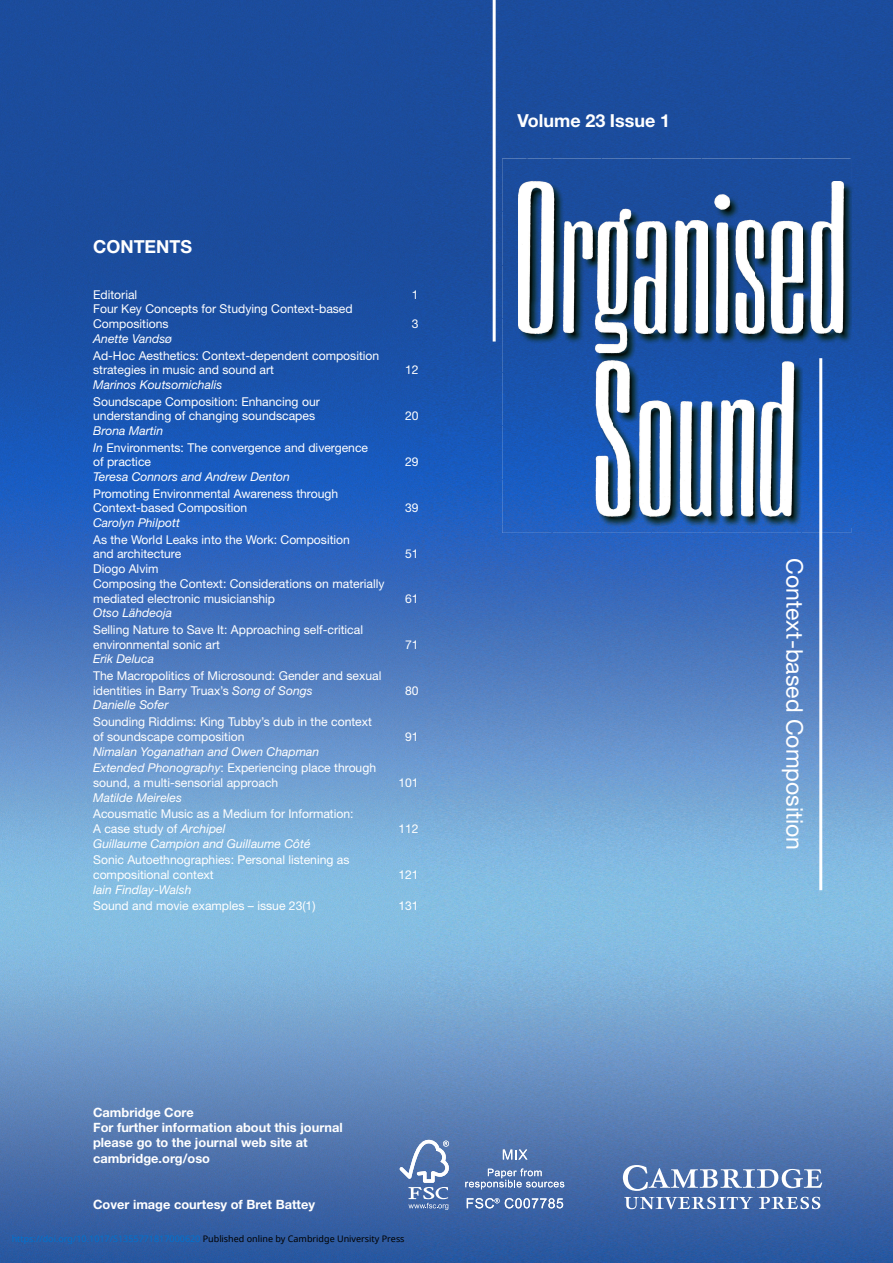
<style>
.page{position:relative;width:893px;height:1263px;background:#fff}
.page>*{position:absolute;margin:0;border:0;box-sizing:border-box;transform-origin:0 0}
.t1{font:23.1px "Helvetica Neue";color:#fff}
.t2{font:700 18px "Helvetica Neue";color:#fff}
.t3{font:700 12.75px/15.5px "Helvetica Neue";color:#fff}
.t4{font:12.15px/14.7px "Helvetica Neue";color:#fff}
.t5{font:italic 12.15px/16.5px "Helvetica Neue";color:#fff}
.t6{font:9px "Noto Sans";color:#0172cf}
.s1{font-style:italic}
.s2{font-style:normal}
.s3{color:#000}
</style>
<div class="page">
<img style="left:95px;top:739px;width:798px;height:524px">
<img style="left:0;top:0;width:95px;height:1263px">
<img style="left:149px;top:524px;width:744px;height:215px">
<img style="left:94px;top:0;width:55px;height:739px">
<img style="left:851px;top:0;width:42px;height:524px">
<img style="left:148px;top:0;width:378px;height:524px">
<div style="left:526px;top:0;width:325px;height:158px;background:#1b4c9c"></div>
<svg style="left:623px;top:1165px;width:199px;height:26px"></svg>
<svg style="left:624px;top:1197px;width:129px;height:12px"></svg>
<svg style="left:759px;top:1197px;width:61px;height:12px"></svg>
<hr style="left:493px;top:0;width:3px;height:342px;background:#fff">
<img style="left:518px;top:181px;width:335px;height:346px">
<img style="left:502px;top:158px;width:50px;height:54px">
<div style="left:552px;top:158px;width:299px;height:23px;background:#1b4c9d"></div>
<img style="left:502px;top:212px;width:16px;height:267px">
<img style="left:502px;top:479px;width:50px;height:54px">
<img style="left:552px;top:527px;width:299px;height:6px">
<hr style="left:819px;top:358px;width:3px;height:532px;background:#fff">
<svg style="left:399px;top:1140px;width:50px;height:70px"></svg>
<svg style="left:503px;top:1149px;width:24px;height:10px"></svg>
<svg style="left:465px;top:1168px;width:99px;height:21px;background:#6c89b9"></svg>
<svg style="left:467px;top:1198px;width:96px;height:10px"></svg>
<h2 class="t2" style="left:93px;top:240px;width:101px">CONTENTS</h2>
<p class="t4" style="left:93px;top:288px;width:46px">Editorial</p>
<p class="t4" style="left:412px;top:288px;width:8px">1</p>
<p class="t4" style="left:93px;top:303px;width:261px">Four Key Concepts for Studying Context-based<br>Compositions</p>
<p class="t4" style="left:412px;top:318px;width:8px">3</p>
<p class="t5" style="left:93px;top:332px;width:81px">Anette Vandsø</p>
<p class="t4" style="left:93px;top:349px;width:288px">Ad-Hoc Aesthetics: Context-dependent composition strategies in music and sound art</p>
<p class="t5" style="left:93px;top:378px;width:131px">Marinos Koutsomichalis</p>
<p class="t4" style="left:93px;top:395px;width:228px">Soundscape Composition: Enhancing our understanding of changing soundscapes</p>
<p class="t4" style="left:405px;top:364px;width:15px">12</p>
<p class="t4" style="left:405px;top:410px;width:15px">20</p>
<p class="t4" style="left:93px;top:424px;width:276px;line-height:16.5px"><span class="s1">Brona Martin<br>In</span> Environments: The convergence and divergence</p>
<p class="t4" style="left:93px;top:456px;width:59px">of practice</p>
<p class="t4" style="left:405px;top:456px;width:15px">29</p>
<p class="t5" style="left:93px;top:470px;width:198px">Teresa Connors and Andrew Denton</p>
<p class="t4" style="left:93px;top:487px;width:247px">Promoting Environmental Awareness through<br>Context-based Composition</p>
<p class="t4" style="left:405px;top:502px;width:15px">39</p>
<p class="t5" style="left:93px;top:516px;width:88px">Carolyn Philpott</p>
<p class="t4" style="left:93px;top:533px;width:258px">As the World Leaks into the Work: Composition and architecture</p>
<p class="t4" style="left:93px;top:563px;width:293px">Diogo Alvim<br>Composing the Context: Considerations on materially mediated electronic musicianship</p>
<p class="t5" style="left:93px;top:606px;width:80px">Otso Lähdeoja</p>
<p class="t4" style="left:93px;top:623px;width:271px">Selling Nature to Save It: Approaching self-critical environmental sonic art</p>
<p class="t5" style="left:93px;top:652px;width:62px">Erik Deluca</p>
<p class="t4" style="left:93px;top:669px;width:290px">The Macropolitics of Microsound: Gender and sexual identities in Barry Truax’s <span class="s1">Song of Songs</span></p>
<p class="t5" style="left:93px;top:698px;width:77px">Danielle Sofer</p>
<p class="t4" style="left:93px;top:715px;width:280px">Sounding Riddims: King Tubby’s dub in the context of soundscape composition</p>
<p class="t4" style="left:405px;top:548px;width:15px">51</p>
<p class="t4" style="left:405px;top:592px;width:15px">61</p>
<p class="t4" style="left:405px;top:638px;width:15px">71</p>
<p class="t4" style="left:405px;top:684px;width:15px">80</p>
<p class="t4" style="left:405px;top:730px;width:15px">91</p>
<p class="t5" style="left:93px;top:744px;width:285px">Nimalan Yoganathan and Owen Chapman<br>Extended Phonography<span class="s2">: Experiencing place through</span></p>
<p class="t4" style="left:93px;top:776px;width:187px">sound, a multi-sensorial approach</p>
<p class="t4" style="left:398px;top:776px;width:22px">101</p>
<p class="t5" style="left:93px;top:790px;width:90px">Matilde Meireles</p>
<p class="t4" style="left:93px;top:808px;width:262px">Acousmatic Music as a Medium for Information:<br>A case study of <span class="s1">Archipel</span></p>
<p class="t4" style="left:398px;top:822px;width:22px">112</p>
<p class="t5" style="left:93px;top:836px;width:219px">Guillaume Campion and Guillaume Côté</p>
<p class="t4" style="left:93px;top:854px;width:258px">Sonic Autoethnographies: Personal listening as compositional context</p>
<p class="t4" style="left:398px;top:868px;width:22px">121</p>
<p class="t5" style="left:93px;top:882px;width:100px">Iain Findlay-Walsh</p>
<p class="t4" style="left:93px;top:900px;width:224px">Sound and movie examples – issue 23(1)</p>
<p class="t4" style="left:398px;top:900px;width:22px">131</p>
<p class="t3" style="left:93px;top:1105px;width:251px">Cambridge Core<br>For further information about this journal please go to the journal web site at cambridge.org/oso</p>
<p class="t3" style="left:93px;top:1198px;width:223px">Cover image courtesy of Bret Battey</p>
<p class="t6" style="left:12px;top:1232px;width:394px">https://doi.org/10.1017/S1355771817000620 <span class="s3">Published online by Cambridge University Press</span></p>
<h2 class="t2" style="left:517px;top:114px;width:154px">Volume 23 Issue 1</h2>
<h1 class="t1" style="left:803px;top:558px;width:294px;rotate:90deg">Context-based Composition</h1>
</div>
